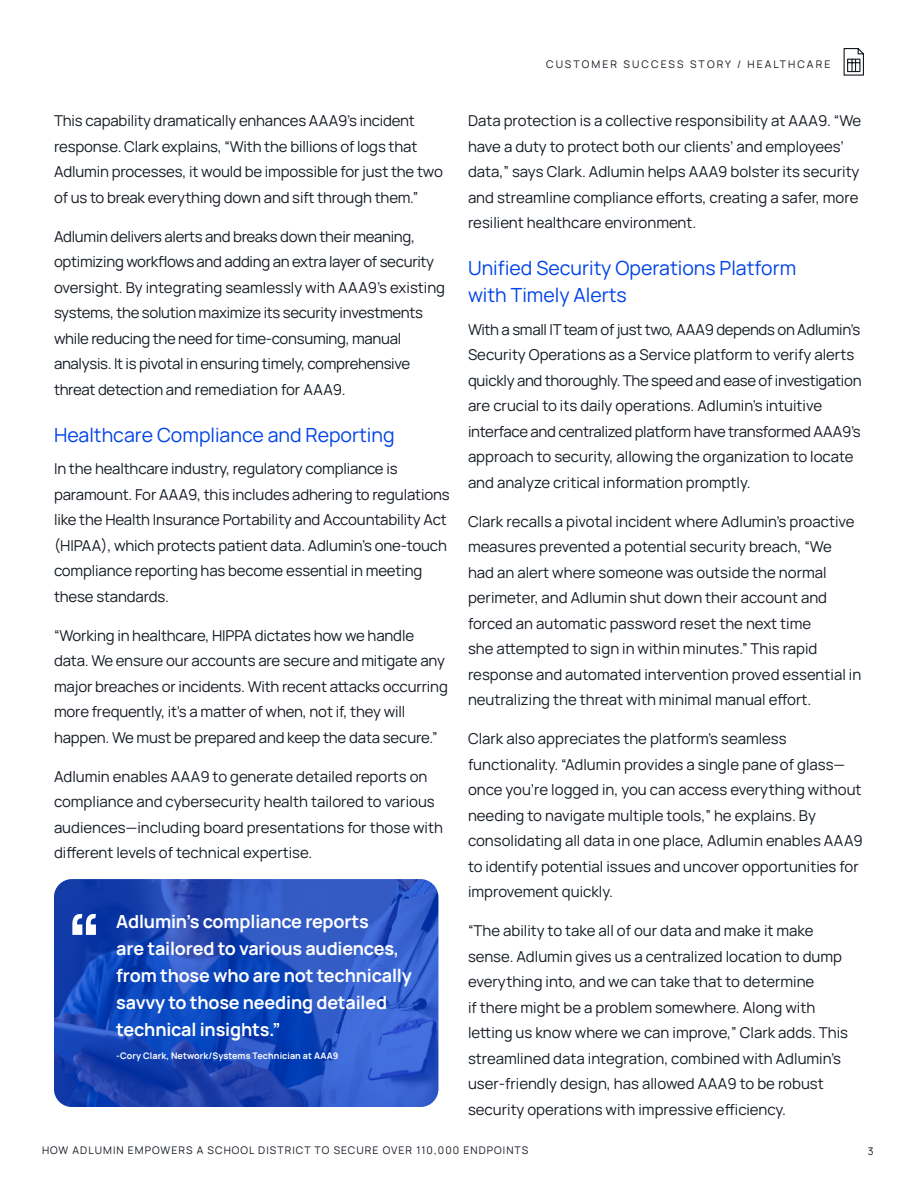
<style>
.page{position:relative;width:918px;height:1188px;background:#fff}
.page>*{position:absolute;margin:0;border:0;box-sizing:border-box;transform-origin:0 0}
.t1{font:700 81px "Manrope";color:#fff}
.t2{font:19.5px/27px "Manrope";color:#0043e8}
.t3{font:700 18px/27px "Manrope";letter-spacing:-.01em;color:#fff}
.t4{font:15px/25.5px "Manrope";letter-spacing:-.005em;color:#141a22}
.t5{font:10.5px "Manrope";letter-spacing:.1em;color:#141a22}
.t6{font:10.5px "Manrope";letter-spacing:.2em;color:#141a22}
.t7{font:700 9px "Manrope";letter-spacing:.01em;color:#fff}
</style>
<div class="page">
<svg style="left:843px;top:48px;width:21px;height:28px"></svg>
<img style="left:54px;top:879px;width:384px;height:228px">
<p class="t4" style="left:54px;top:107px;width:390px">This capability dramatically enhances AAA9’s incident response. Clark explains, “With the billions of logs that Adlumin processes, it would be impossible for just the two of us to break everything down and sift through them.”</p>
<p class="t4" style="left:54px;top:223px;width:393px">Adlumin delivers alerts and breaks down their meaning, optimizing workflows and adding an extra layer of security oversight. By integrating seamlessly with AAA9’s existing systems, the solution maximize its security investments while reducing the need for time-consuming, manual analysis. It is pivotal in ensuring timely, comprehensive threat detection and remediation for AAA9.</p>
<h2 class="t2" style="left:54px;top:420px;width:342px">Healthcare Compliance and Reporting</h2>
<p class="t4" style="left:54px;top:455px;width:397px">In the healthcare industry, regulatory compliance is paramount. For AAA9, this includes adhering to regulations like the Health Insurance Portability and Accountability Act (HIPAA), which protects patient data. Adlumin’s one-touch compliance reporting has become essential in meeting these standards.</p>
<p class="t4" style="left:54px;top:622px;width:395px">“Working in healthcare, HIPPA dictates how we handle data. We ensure our accounts are secure and mitigate any major breaches or incidents. With recent attacks occurring more frequently, it’s a matter of when, not if, they will happen. We must be prepared and keep the data secure.”</p>
<p class="t4" style="left:54px;top:763px;width:391px">Adlumin enables AAA9 to generate detailed reports on compliance and cybersecurity health tailored to various audiences—including board presentations for those with different levels of technical expertise.</p>
<h1 class="t1" style="left:66px;top:886px;width:38px">“</h1>
<p class="t3" style="left:116px;top:907px;width:297px">Adlumin’s compliance reports<br>are tailored to various audiences, from those who are not technically savvy to those needing detailed technical insights.”</p>
<p class="t7" style="left:116px;top:1049px;width:224px">-Cory Clark, Network/Systems Technician at AAA9</p>
<p class="t6" style="left:546px;top:57px;width:286px">CUSTOMER SUCCESS STORY / HEALTHCARE</p>
<p class="t4" style="left:468px;top:107px;width:395px">Data protection is a collective responsibility at AAA9. “We have a duty to protect both our clients’ and employees’ data,” says Clark. Adlumin helps AAA9 bolster its security and streamline compliance efforts, creating a safer, more resilient healthcare environment.</p>
<h2 class="t2" style="left:468px;top:254px;width:330px">Unified Security Operations Platform with Timely Alerts</h2>
<p class="t4" style="left:468px;top:316px;width:395px">With a small IT team of just two, AAA9 depends on Adlumin’s Security Operations as a Service platform to verify alerts quickly and thoroughly. The speed and ease of investigation are crucial to its daily operations. Adlumin’s intuitive interface and centralized platform have transformed AAA9’s approach to security, allowing the organization to locate and analyze critical information promptly.</p>
<p class="t4" style="left:468px;top:508px;width:395px">Clark recalls a pivotal incident where Adlumin’s proactive measures prevented a potential security breach, “We had an alert where someone was outside the normal perimeter, and Adlumin shut down their account and forced an automatic password reset the next time<br>she attempted to sign in within minutes.” This rapid response and automated intervention proved essential in neutralizing the threat with minimal manual effort.</p>
<p class="t4" style="left:468px;top:725px;width:396px">Clark also appreciates the platform’s seamless functionality. “Adlumin provides a single pane of glass— once you’re logged in, you can access everything without needing to navigate multiple tools,” he explains. By consolidating all data in one place, Adlumin enables AAA9 to identify potential issues and uncover opportunities for improvement quickly.</p>
<p class="t4" style="left:468px;top:917px;width:382px">“The ability to take all of our data and make it make sense. Adlumin gives us a centralized location to dump everything into, and we can take that to determine<br>if there might be a problem somewhere. Along with letting us know where we can improve,” Clark adds. This streamlined data integration, combined with Adlumin’s user-friendly design, has allowed AAA9 to be robust security operations with impressive efficiency.</p>
<p class="t5" style="left:42px;top:1143px;width:488px">HOW ADLUMIN EMPOWERS A SCHOOL DISTRICT TO SECURE OVER 110,000 ENDPOINTS</p>
<p class="t5" style="left:868px;top:1144px;width:7px">3</p>
</div>
